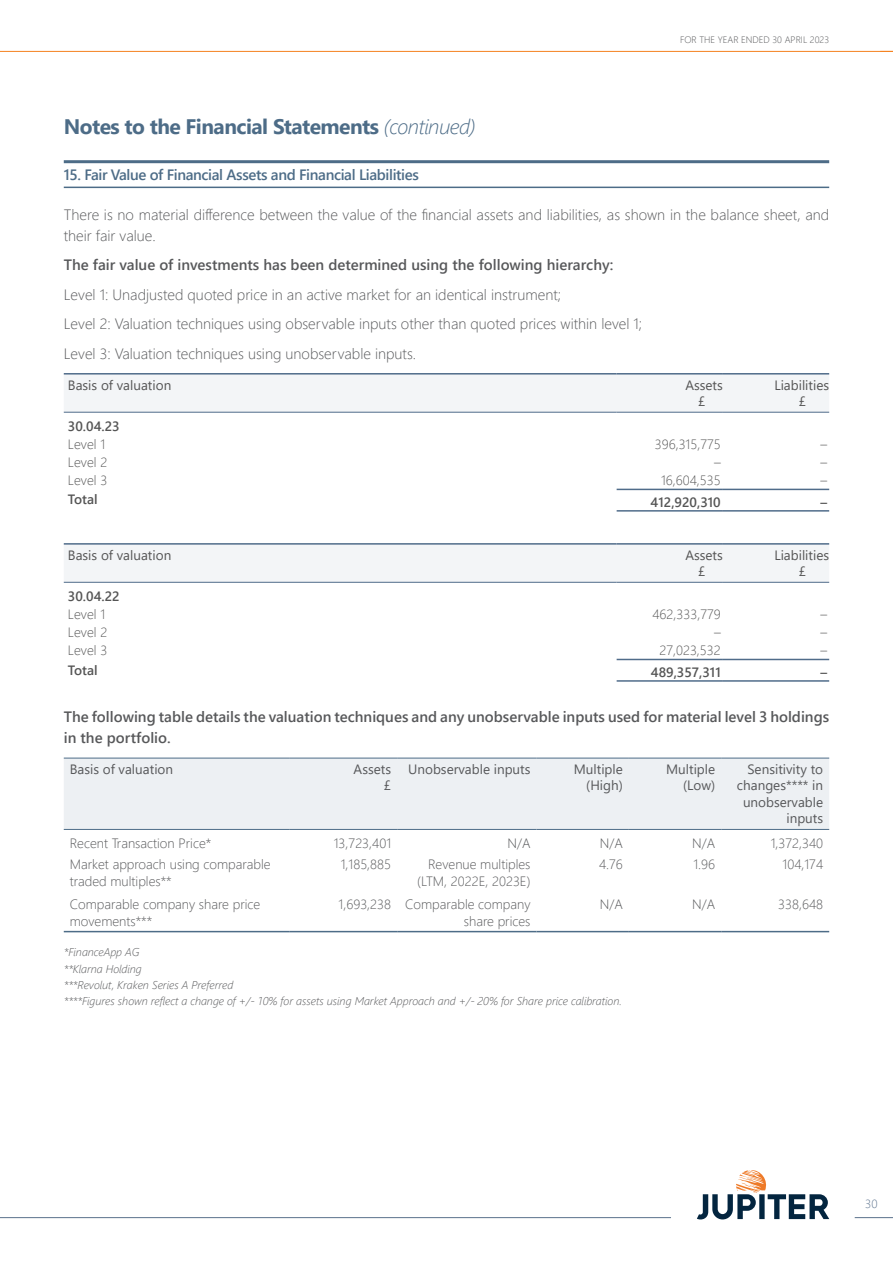
<style>
.page{position:relative;width:893px;height:1263px;background:#fff}
.page>*{position:absolute;margin:0;border:0;box-sizing:border-box;transform-origin:0 0}
.SectionName_copy{font:700 21px "Segoe UI";letter-spacing:-.025em;color:#4d6c87}
.BodyText{font:300 15px/21px "Segoe UI";color:#57585a}
.BodyTextBold{font:600 15px/21px "Segoe UI";color:#57585a}
.TableTitle{font:600 15px "Segoe UI";letter-spacing:-.025em;color:#4d6c87}
.BodyRight{font:300 13.5px "Segoe UI";color:#57585a}
.BodyLeft{font:300 13.5px/16.5px "Segoe UI";color:#57585a}
.HeaderRight{font:13.5px/16.5px "Segoe UI";color:#57585a;text-align:right}
.ID0EXBBO{font:300 13.5px "Segoe UI";color:#555}
.ID0EFVAE{font:300 13.5px "Segoe UI";color:#555}
.ID0EOLAI{font:13.5px "Segoe UI";color:#555}
.ID0EL6AI{font:13.5px "Segoe UI";color:#555}
.ID0ECUAG{font:600 13.5px "Segoe UI";color:#555}
.ID0ETOBO{font:600 13.5px "Segoe UI";color:#555}
.HeaderLeft{font:13.5px "Segoe UI";color:#57585a}
.ID0EL1AO{font:13.5px "Segoe UI";color:#555}
.ID0E12AO{font:13.5px "Segoe UI";color:#555}
.t1{font:300 12px "Segoe UI";color:#5a718c}
.FootnoteText{font:italic 300 11.25px "Segoe UI";color:#57585a}
.t2{font:300 9.3px "Segoe UI";color:#57585a}
.s1{font-weight:300;font-style:italic}
</style>
<div class="page">
<hr style="left:0;top:51px;width:893px;height:1px;background:#f58220">
<hr style="left:0;top:1217px;width:671px;height:1px;background:#5a718c">
<hr style="left:855px;top:1217px;width:38px;height:1px;background:#5a718c">
<svg style="left:697px;top:1170px;width:132px;height:50px"></svg>
<hr style="left:64px;top:160px;width:765px;height:3px;background:#4d6c87">
<hr style="left:64px;top:187px;width:765px;height:1px;background:#4d6c87">
<div style="left:64px;top:374px;width:765px;height:38px;background:#f3f5f7"></div>
<hr style="left:64px;top:373px;width:553px;height:1px;background:#506c8a">
<hr style="left:617px;top:373px;width:106px;height:1px;background:#506c8a">
<hr style="left:723px;top:373px;width:106px;height:1px;background:#506c8a">
<hr style="left:64px;top:412px;width:553px;height:1px;background:#506c8a">
<hr style="left:617px;top:412px;width:106px;height:1px;background:#506c8a">
<hr style="left:723px;top:412px;width:106px;height:1px;background:#506c8a">
<hr style="left:617px;top:489px;width:106px;height:1px;background:#506c8a">
<hr style="left:617px;top:510px;width:106px;height:2px;background:#506c8a">
<hr style="left:723px;top:489px;width:106px;height:1px;background:#506c8a">
<hr style="left:723px;top:510px;width:106px;height:2px;background:#506c8a">
<div style="left:64px;top:545px;width:765px;height:37px;background:#f3f5f7"></div>
<hr style="left:64px;top:543px;width:553px;height:2px;background:#506c8a">
<hr style="left:617px;top:543px;width:106px;height:2px;background:#506c8a">
<hr style="left:723px;top:543px;width:106px;height:2px;background:#506c8a">
<hr style="left:64px;top:582px;width:553px;height:1px;background:#506c8a">
<hr style="left:617px;top:582px;width:106px;height:1px;background:#506c8a">
<hr style="left:723px;top:582px;width:106px;height:1px;background:#506c8a">
<hr style="left:617px;top:659px;width:106px;height:1px;background:#506c8a">
<hr style="left:617px;top:680px;width:106px;height:2px;background:#506c8a">
<hr style="left:723px;top:659px;width:106px;height:1px;background:#506c8a">
<hr style="left:723px;top:680px;width:106px;height:2px;background:#506c8a">
<div style="left:64px;top:759px;width:765px;height:70px;background:#edf0f3"></div>
<hr style="left:64px;top:758px;width:225px;height:1px;background:#4d6c87">
<hr style="left:64px;top:829px;width:225px;height:1px;background:#4d6c87">
<hr style="left:289px;top:758px;width:108px;height:1px;background:#4d6c87">
<hr style="left:289px;top:829px;width:108px;height:1px;background:#4d6c87">
<hr style="left:397px;top:758px;width:140px;height:1px;background:#4d6c87">
<hr style="left:397px;top:829px;width:140px;height:1px;background:#4d6c87">
<hr style="left:537px;top:758px;width:92px;height:1px;background:#4d6c87">
<hr style="left:537px;top:829px;width:92px;height:1px;background:#4d6c87">
<hr style="left:629px;top:758px;width:92px;height:1px;background:#4d6c87">
<hr style="left:629px;top:829px;width:92px;height:1px;background:#4d6c87">
<hr style="left:721px;top:758px;width:108px;height:1px;background:#4d6c87">
<hr style="left:721px;top:829px;width:108px;height:1px;background:#4d6c87">
<hr style="left:64px;top:931px;width:225px;height:1px;background:#4d6c87">
<hr style="left:289px;top:931px;width:108px;height:1px;background:#4d6c87">
<hr style="left:397px;top:931px;width:140px;height:1px;background:#4d6c87">
<hr style="left:537px;top:931px;width:92px;height:1px;background:#4d6c87">
<hr style="left:629px;top:931px;width:92px;height:1px;background:#4d6c87">
<hr style="left:721px;top:931px;width:108px;height:1px;background:#4d6c87">
<p class="SectionName_copy" style="left:64px;top:107px;width:413px">Notes to the Financial Statements <span class="s1">(continued)</span></p>
<p class="t2" style="left:680px;top:31px;width:151px">FOR THE YEAR ENDED 30 APRIL 2023</p>
<p class="TableTitle" style="left:64px;top:161px;width:357px">15. Fair Value of Financial Assets and Financial Liabilities</p>
<p class="BodyText" style="left:64px;top:202px;width:767px">There is no material difference between the value of the financial assets and liabilities, as shown in the balance sheet, and their fair value.</p>
<p class="BodyTextBold" style="left:64px;top:253px;width:551px">The fair value of investments has been determined using the following hierarchy:</p>
<p class="BodyText" style="left:64px;top:282px;width:499px">Level 1: Unadjusted quoted price in an active market for an identical instrument;</p>
<p class="BodyText" style="left:64px;top:312px;width:580px">Level 2: Valuation techniques using observable inputs other than quoted prices within level 1;</p>
<p class="BodyText" style="left:64px;top:341px;width:354px">Level 3: Valuation techniques using unobservable inputs.</p>
<p class="ID0EL6AI" style="left:68px;top:372px;width:105px">Basis of valuation</p>
<p class="ID0EOLAI" style="left:685px;top:372px;width:39px">Assets</p>
<p class="ID0EOLAI" style="left:774px;top:372px;width:56px">Liabilities</p>
<p class="ID0EL1AO" style="left:698px;top:388px;width:9px">£</p>
<p class="ID0E12AO" style="left:799px;top:388px;width:9px">£</p>
<p class="ID0ECUAG" style="left:68px;top:413px;width:53px">30.04.23</p>
<p class="ID0EFVAE" style="left:68px;top:431px;width:39px">Level 1</p>
<p class="ID0EXBBO" style="left:655px;top:431px;width:68px">396,315,775</p>
<p class="ID0EXBBO" style="left:820px;top:431px;width:8px">–</p>
<p class="ID0EFVAE" style="left:68px;top:449px;width:41px">Level 2</p>
<p class="ID0EXBBO" style="left:714px;top:449px;width:8px">–</p>
<p class="ID0EXBBO" style="left:820px;top:449px;width:8px">–</p>
<p class="ID0EFVAE" style="left:68px;top:468px;width:41px">Level 3</p>
<p class="ID0EXBBO" style="left:661px;top:468px;width:61px">16,604,535</p>
<p class="ID0EXBBO" style="left:820px;top:468px;width:8px">–</p>
<p class="ID0ECUAG" style="left:68px;top:487px;width:31px">Total</p>
<p class="ID0ETOBO" style="left:651px;top:489px;width:72px">412,920,310</p>
<p class="ID0ETOBO" style="left:820px;top:489px;width:8px">–</p>
<p class="ID0EL6AI" style="left:68px;top:542px;width:105px">Basis of valuation</p>
<p class="ID0EOLAI" style="left:685px;top:542px;width:39px">Assets</p>
<p class="ID0EOLAI" style="left:774px;top:542px;width:56px">Liabilities</p>
<p class="ID0EL1AO" style="left:698px;top:558px;width:9px">£</p>
<p class="ID0E12AO" style="left:799px;top:558px;width:9px">£</p>
<p class="ID0ECUAG" style="left:68px;top:583px;width:53px">30.04.22</p>
<p class="ID0EFVAE" style="left:68px;top:601px;width:39px">Level 1</p>
<p class="ID0EXBBO" style="left:652px;top:601px;width:70px">462,333,779</p>
<p class="ID0EXBBO" style="left:820px;top:601px;width:8px">–</p>
<p class="ID0EFVAE" style="left:68px;top:619px;width:41px">Level 2</p>
<p class="ID0EXBBO" style="left:714px;top:619px;width:8px">–</p>
<p class="ID0EXBBO" style="left:820px;top:619px;width:8px">–</p>
<p class="ID0EFVAE" style="left:68px;top:638px;width:41px">Level 3</p>
<p class="ID0EXBBO" style="left:659px;top:638px;width:63px">27,023,532</p>
<p class="ID0EXBBO" style="left:820px;top:638px;width:8px">–</p>
<p class="ID0ECUAG" style="left:68px;top:657px;width:31px">Total</p>
<p class="ID0ETOBO" style="left:651px;top:659px;width:71px">489,357,311</p>
<p class="ID0ETOBO" style="left:820px;top:659px;width:8px">–</p>
<p class="BodyTextBold" style="left:64px;top:705px;width:767px">The following table details the valuation techniques and any unobservable inputs used for material level 3 holdings in the portfolio.</p>
<p class="HeaderLeft" style="left:70px;top:756px;width:105px">Basis of valuation</p>
<p class="HeaderRight" style="left:354px;top:760px;width:39px">Assets</p>
<p class="HeaderRight" style="left:384px;top:776px;width:9px">£</p>
<p class="HeaderRight" style="left:408px;top:760px;width:124px">Unobservable inputs</p>
<p class="HeaderRight" style="left:574px;top:760px;width:51px">Multiple</p>
<p class="HeaderRight" style="left:586px;top:776px;width:38px">(High)</p>
<p class="HeaderRight" style="left:666px;top:760px;width:51px">Multiple</p>
<p class="HeaderRight" style="left:683px;top:776px;width:34px">(Low)</p>
<p class="HeaderRight" style="left:737px;top:760px;width:88px">Sensitivity to changes**** in unobservable inputs</p>
<p class="BodyLeft" style="left:70px;top:833px;width:143px">Recent Transaction Price*</p>
<p class="BodyRight" style="left:334px;top:830px;width:59px">13,723,401</p>
<p class="BodyRight" style="left:507px;top:830px;width:25px">N/A</p>
<p class="BodyRight" style="left:600px;top:830px;width:25px">N/A</p>
<p class="BodyRight" style="left:692px;top:830px;width:25px">N/A</p>
<p class="BodyRight" style="left:771px;top:830px;width:54px">1,372,340</p>
<p class="BodyLeft" style="left:70px;top:855px;width:202px">Market approach using comparable traded multiples**</p>
<p class="BodyRight" style="left:341px;top:852px;width:52px">1,185,885</p>
<p class="BodyRight" style="left:428px;top:852px;width:104px">Revenue multiples</p>
<p class="BodyRight" style="left:599px;top:852px;width:25px">4.76</p>
<p class="BodyRight" style="left:693px;top:852px;width:23px">1.96</p>
<p class="BodyRight" style="left:783px;top:852px;width:42px">104,174</p>
<p class="BodyRight" style="left:417px;top:868px;width:115px">(LTM, 2022E, 2023E)</p>
<p class="BodyLeft" style="left:70px;top:895px;width:192px">Comparable company share price</p>
<p class="BodyLeft" style="left:70px;top:911px;width:84px">movements***</p>
<p class="BodyRight" style="left:339px;top:891px;width:54px">1,693,238</p>
<p class="BodyRight" style="left:405px;top:891px;width:127px">Comparable company</p>
<p class="BodyRight" style="left:464px;top:908px;width:68px">share prices</p>
<p class="BodyRight" style="left:600px;top:891px;width:25px">N/A</p>
<p class="BodyRight" style="left:692px;top:891px;width:25px">N/A</p>
<p class="BodyRight" style="left:778px;top:891px;width:46px">338,648</p>
<p class="FootnoteText" style="left:64px;top:942px;width:77px">*FinanceApp AG</p>
<p class="FootnoteText" style="left:64px;top:958px;width:80px">**Klarna Holding</p>
<p class="FootnoteText" style="left:64px;top:974px;width:171px">***Revolut, Kraken Series A Preferred</p>
<p class="FootnoteText" style="left:64px;top:990px;width:560px">****Figures shown reflect a change of +/- 10% for assets using Market Approach and +/- 20% for Share price calibration.</p>
<p class="t1" style="left:865px;top:1193px;width:14px">30</p>
</div>
